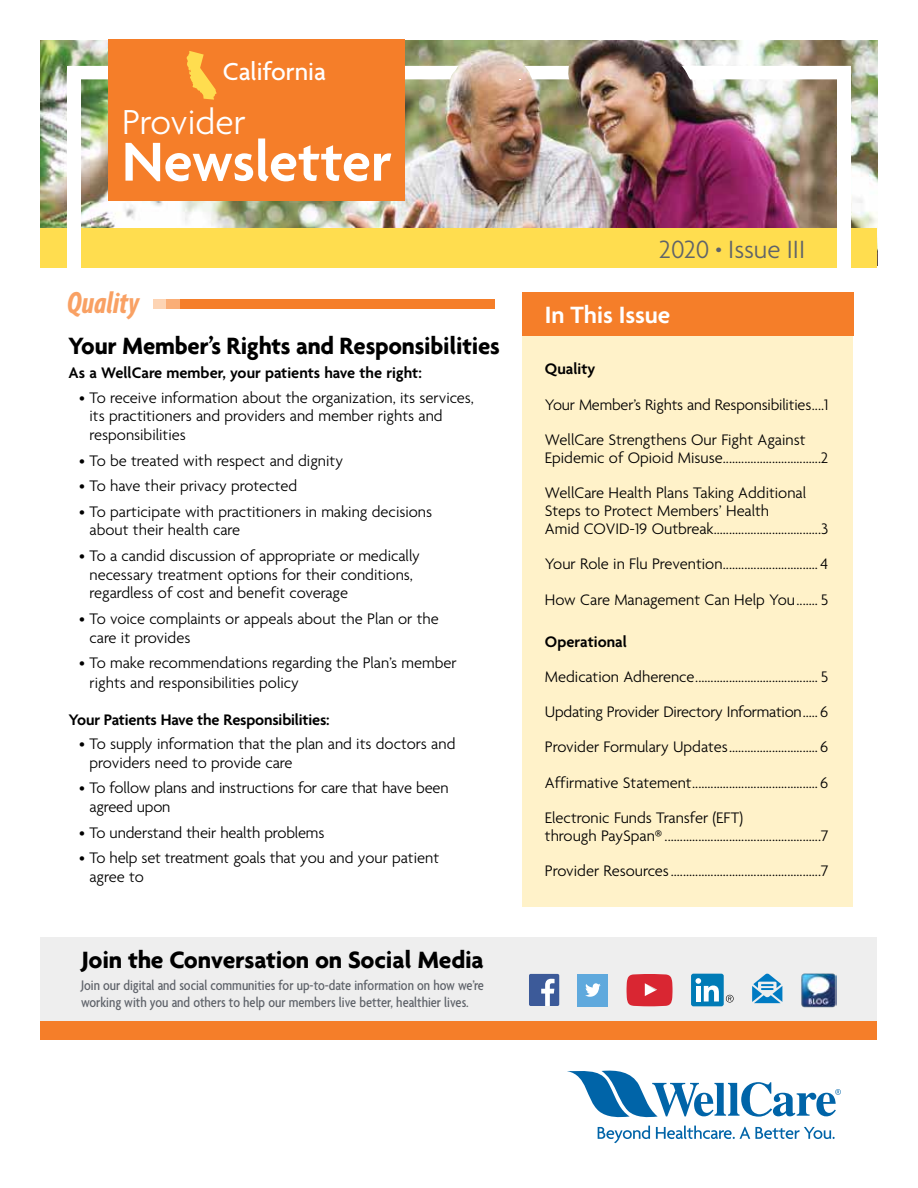
<style>
.page{position:relative;width:918px;height:1188px;background:#fff}
.page>*{position:absolute;margin:0;border:0;box-sizing:border-box;transform-origin:0 0}
.t1{font:600 59.25px "Agenda";color:#fff}
.t2{font:300 37.5px "Agenda";color:#fff}
.t3{font:italic 32.7px "Agenda Bold Extra Cond";letter-spacing:.01em;color:#f9a164}
.t4{font:300 27px "Agenda";color:#5f636a}
.t5{font:500 26.7px "Agenda";color:#fff}
.t6{font:700 25.5px "Agenda";letter-spacing:-.01em;color:#000}
.t7{font:600 25.5px "Agenda";color:#fff}
.t8{font:300 16.5px/18.8px "Agenda";color:#000}
.t9{font:600 16.5px "Agenda";color:#000}
.t10{font:500 condensed 15px/16.5px "Agenda";color:#5f636a}
.s1{font-weight:600;font-size:15px}
</style>
<div class="page">
<div style="left:523px;top:330px;width:330px;height:577px;background:#fff2c9"></div>
<div style="left:40px;top:938px;width:838px;height:84px;background:#eee"></div>
<img style="left:40px;top:40px;width:838px;height:188px">
<svg style="left:682px;top:66px;width:155px;height:14px"></svg>
<svg style="left:524px;top:66px;width:45px;height:13px"></svg>
<div style="left:40px;top:228px;width:838px;height:40px;background:#ffdd4f"></div>
<div style="left:68px;top:66px;width:13px;height:215px;background:#fff"></div>
<div style="left:837px;top:66px;width:13px;height:209px;background:#fff"></div>
<div style="left:108px;top:39px;width:297px;height:162px;background:#f57e29"></div>
<svg style="left:68px;top:51px;width:391px;height:49px"></svg>
<div style="left:40px;top:1021px;width:838px;height:19px;background:#f57e29"></div>
<div style="left:153px;top:299px;width:341px;height:9px;background:#f57e29"></div>
<div style="left:153px;top:299px;width:13px;height:9px;background:#fdd4b4"></div>
<div style="left:166px;top:299px;width:13px;height:9px;background:#faae77"></div>
<div style="left:522px;top:292px;width:331px;height:43px;background:#f57e29"></div>
<div style="left:529px;top:974px;width:30px;height:32px;background:#3c5a99;border-radius:2px"></div>
<svg style="left:541px;top:979px;width:14px;height:27px"></svg>
<div style="left:578px;top:974px;width:30px;height:32px;background:#5fa9dd"></div>
<svg style="left:585px;top:983px;width:16px;height:14px"></svg>
<svg style="left:627px;top:974px;width:46px;height:32px"></svg>
<div style="left:691px;top:974px;width:33px;height:32px;background:#007bb6;border-radius:2px"></div>
<svg style="left:726px;top:995px;width:8px;height:8px"></svg>
<svg style="left:696px;top:978px;width:23px;height:24px"></svg>
<svg style="left:752px;top:974px;width:30px;height:29px"></svg>
<img style="left:801px;top:973px;width:36px;height:34px">
<svg style="left:567px;top:1071px;width:274px;height:47px"></svg>
<svg style="left:598px;top:1126px;width:52px;height:17px"></svg>
<svg style="left:656px;top:1126px;width:179px;height:13px"></svg>
<h1 class="t5" style="left:223px;top:55px;width:104px">California</h1>
<h1 class="t2" style="left:122px;top:102px;width:125px">Provider</h1>
<h1 class="t1" style="left:122px;top:125px;width:271px">Newsletter</h1>
<h2 class="t3" style="left:67px;top:284px;width:74px">Quality</h2>
<h3 class="t6" style="left:69px;top:330px;width:433px">Your Member’s Rights and Responsibilities</h3>
<p class="t9" style="left:69px;top:362px;width:355px">As a WellCare member, your patients have the right:</p>
<p class="t8" style="left:90px;top:389px;width:386px;text-indent:-10px">• To receive information about the organization, its services, its practitioners and providers and member rights and responsibilities</p>
<p class="t8" style="left:79px;top:452px;width:265px">• To be treated with respect and dignity</p>
<p class="t8" style="left:79px;top:477px;width:220px">• To have their privacy protected</p>
<p class="t8" style="left:90px;top:503px;width:344px;text-indent:-10px">• To participate with practitioners in making decisions about their health care</p>
<p class="t8" style="left:90px;top:547px;width:332px;text-indent:-10px">• To a candid discussion of appropriate or medically necessary treatment options for their conditions, regardless of cost and benefit coverage</p>
<p class="t8" style="left:90px;top:610px;width:351px;text-indent:-10px">• To voice complaints or appeals about the Plan or the care it provides</p>
<p class="t8" style="left:90px;top:654px;width:369px;line-height:19.5px;text-indent:-10px">• To make recommendations regarding the Plan’s member rights and responsibilities policy</p>
<p class="t9" style="left:69px;top:710px;width:263px">Your Patients Have the Responsibilities:</p>
<p class="t8" style="left:90px;top:736px;width:367px;text-indent:-10px">• To supply information that the plan and its doctors and providers need to provide care</p>
<p class="t8" style="left:90px;top:780px;width:361px;text-indent:-10px">• To follow plans and instructions for care that have been agreed upon</p>
<p class="t8" style="left:79px;top:824px;width:247px">• To understand their health problems</p>
<p class="t8" style="left:90px;top:849px;width:351px;text-indent:-10px">• To help set treatment goals that you and your patient agree to</p>
<h3 class="t6" style="left:81px;top:944px;width:404px">Join the Conversation on Social Media</h3>
<p class="t10" style="left:81px;top:977px;width:404px">Join our digital and social communities for up-to-date information on how we’re working with you and others to help our members live better, healthier lives.</p>
<p class="t4" style="left:659px;top:234px;width:148px">2020 <span class="s1">•</span> Issue III</p>
<h2 class="t7" style="left:545px;top:300px;width:127px">In This Issue</h2>
<p class="t9" style="left:545px;top:359px;width:52px">Quality</p>
<p class="t8" style="left:545px;top:396px;width:285px">Your Member’s Rights and Responsibilities 1</p>
<p class="t8" style="left:545px;top:432px;width:285px;line-height:18px">WellCare Strengthens Our Fight Against<br>Epidemic of Opioid Misuse................................2</p>
<p class="t8" style="left:545px;top:485px;width:263px;line-height:18px">WellCare Health Plans Taking Additional<br>Steps to Protect Members’ Health</p>
<p class="t8" style="left:545px;top:556px;width:285px">Your Role in Flu Prevention............................... 4</p>
<p class="t8" style="left:545px;top:591px;width:285px">How Care Management Can Help You....... 5</p>
<p class="t9" style="left:545px;top:631px;width:84px">Operational</p>
<p class="t8" style="left:545px;top:668px;width:285px">Medication Adherence........................................ 5</p>
<p class="t8" style="left:545px;top:704px;width:285px">Updating Provider Directory Information 6</p>
<p class="t8" style="left:545px;top:739px;width:285px">Provider Formulary Updates.............................6</p>
<p class="t8" style="left:545px;top:774px;width:285px">Affirmative Statement.........................................6</p>
<p class="t8" style="left:545px;top:810px;width:285px;line-height:18px">Electronic Funds Transfer (EFT)<br>through PaySpan® ...................................................7</p>
<p class="t8" style="left:545px;top:863px;width:285px">Provider Resources.................................................7</p>
<p class="t8" style="left:812px;top:396px;width:14px">....</p>
<p class="t8" style="left:545px;top:520px;width:285px">Amid COVID-19 Outbreak...................................3</p>
<p class="t8" style="left:803px;top:704px;width:17px">.....</p>
</div>
